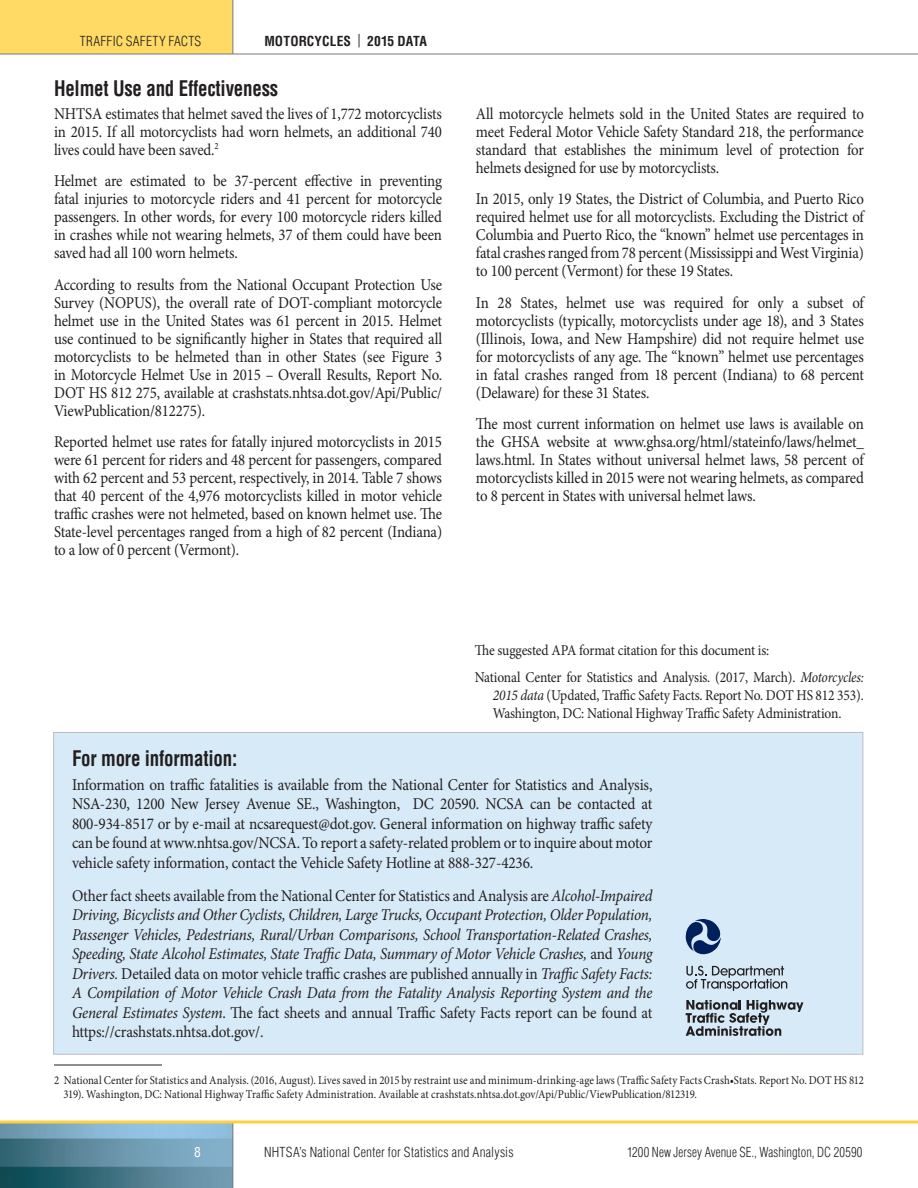
<style>
.page{position:relative;width:918px;height:1188px;background:#fff}
.page>*{position:absolute;margin:0;border:0;box-sizing:border-box;transform-origin:0 0}
.HeadA{font:700 condensed 21px "Helvetica LT Std";letter-spacing:-.01em;color:#231f20;scale:.9 1}
.Body{font:16.5px/18px "Minion Pro";letter-spacing:-.01em;color:#231f20;text-align:justify;scale:.9 1}
.Body-2{font:italic 16.5px/19.5px "Minion Pro";letter-spacing:-.02em;color:#231f20;text-align:justify;scale:.92 1}
.Body-3{font:16.5px/19.5px "Minion Pro";letter-spacing:-.01em;color:#231f20;text-align:justify;scale:.92 1}
.Citation{font:15px/18px "Minion Pro";letter-spacing:-.01em;color:#231f20;text-align:justify;scale:.9 1}
.t1{font:300 condensed 13.5px "Helvetica LT Std";letter-spacing:.01em;color:#231f20}
.t2{font:300 condensed 13.5px "Helvetica LT Std";letter-spacing:.01em;color:#231f20;scale:.93 1}
.t3{font:700 condensed 13.5px "Helvetica LT Std";letter-spacing:.005em;color:#231f20}
.t4{font:condensed 13.5px "Helvetica LT Std";color:#fff}
.Body-4{font:12px/13.5px "Minion Pro";letter-spacing:.005em;color:#231f20;scale:.9 1}
.s1{font-weight:400}
.s2{font-style:italic}
.s3{font-style:normal}
</style>
<div class="page">
<div style="left:0;top:0;width:233px;height:54px;background:#ffda64"></div>
<img style="left:0;top:1124px;width:232px;height:64px">
<hr style="left:232px;top:1122px;width:1px;height:66px;background:#76787b">
<hr style="left:232px;top:0;width:1px;height:54px;background:#76787b">
<svg style="left:0;top:1120px;width:918px;height:4px;background:#fbd96c"></svg>
<hr style="left:0;top:54px;width:918px;height:1px;background:#76787b">
<hr style="left:54px;top:1065px;width:108px;height:1px;background:#231f20">
<div style="left:54px;top:732px;width:809px;height:322px;background:#d7eaf7"></div>
<svg style="left:685px;top:919px;width:36px;height:36px"></svg>
<svg style="left:686px;top:966px;width:101px;height:25px"></svg>
<svg style="left:686px;top:1000px;width:117px;height:36px"></svg>
<p class="t1" style="left:80px;top:32px;width:123px">TRAFFIC SAFETY FACTS</p>
<p class="t3" style="left:264px;top:32px;width:164px">MOTORCYCLES <span class="s1">|</span> 2015 DATA</p>
<p class="HeadA" style="left:54px;top:75px;width:251px">Helmet Use and Effectiveness</p>
<p class="Body" style="left:54px;top:104px;width:433px">NHTSA estimates that helmet saved the lives of 1,772 motorcyclists in 2015. If all motorcyclists had worn helmets, an additional 740 lives could have been saved.<sup>2</sup></p>
<p class="Body" style="left:54px;top:172px;width:433px">Helmet are estimated to be 37-percent effective in preventing fatal injuries to motorcycle riders and 41 percent for motorcycle passengers. In other words, for every 100 motorcycle riders killed in crashes while not wearing helmets, 37 of them could have been saved had all 100 worn helmets.</p>
<p class="Body" style="left:54px;top:275px;width:433px">According to results from the National Occupant Protection Use Survey (NOPUS), the overall rate of DOT-compliant motorcycle helmet use in the United States was 61 percent in 2015. Helmet use continued to be significantly higher in States that required all motorcyclists to be helmeted than in other States (see Figure 3 in Motorcycle Helmet Use in 2015 – Overall Results, Report No.<br>DOT HS 812 275, available at crashstats.nhtsa.dot.gov/Api/Public/ ViewPublication/812275).</p>
<p class="Body" style="left:54px;top:433px;width:433px">Reported helmet use rates for fatally injured motorcyclists in 2015 were 61 percent for riders and 48 percent for passengers, compared with 62 percent and 53 percent, respectively, in 2014. Table 7 shows that 40 percent of the 4,976 motorcyclists killed in motor vehicle traffic crashes were not helmeted, based on known helmet use. The State-level percentages ranged from a high of 82 percent (Indiana) to a low of 0 percent (Vermont).</p>
<p class="Body" style="left:476px;top:104px;width:433px">All motorcycle helmets sold in the United States are required to meet Federal Motor Vehicle Safety Standard 218, the performance standard that establishes the minimum level of protection for helmets designed for use by motorcyclists.</p>
<p class="Body" style="left:476px;top:190px;width:433px">In 2015, only 19 States, the District of Columbia, and Puerto Rico required helmet use for all motorcyclists. Excluding the District of Columbia and Puerto Rico, the “known” helmet use percentages in fatal crashes ranged from 78 percent (Mississippi and West Virginia) to 100 percent (Vermont) for these 19 States.</p>
<p class="Body" style="left:476px;top:293px;width:433px">In 28 States, helmet use was required for only a subset of motorcyclists (typically, motorcyclists under age 18), and 3 States (Illinois, Iowa, and New Hampshire) did not require helmet use for motorcyclists of any age. The “known” helmet use percentages in fatal crashes ranged from 18 percent (Indiana) to 68 percent (Delaware) for these 31 States.</p>
<p class="Body" style="left:476px;top:415px;width:433px">The most current information on helmet use laws is available on the GHSA website at www.ghsa.org/html/stateinfo/laws/helmet_ laws.html. In States without universal helmet laws, 58 percent of motorcyclists killed in 2015 were not wearing helmets, as compared to 8 percent in States with universal helmet laws.</p>
<p class="Citation" style="left:475px;top:641px;width:329px">The suggested APA format citation for this document is:</p>
<p class="Citation" style="left:493px;top:668px;width:414px;text-indent:-18px">National Center for Statistics and Analysis. (2017, March). <span class="s2">Motorcycles:<br>2015 data</span> (Updated, Traffic Safety Facts. Report No. DOT HS 812 353).<br>Washington, DC: National Highway Traffic Safety Administration.</p>
<p class="HeadA" style="left:72px;top:745px;width:185px">For more information:</p>
<p class="Body-3" style="left:72px;top:775px;width:633px">Information on traffic fatalities is available from the National Center for Statistics and Analysis, NSA-230, 1200 New Jersey Avenue SE., Washington, DC 20590. NCSA can be contacted at 800-934-8517 or by e-mail at ncsarequest@dot.gov. General information on highway traffic safety can be found at www.nhtsa.gov/NCSA. To report a safety-related problem or to inquire about motor vehicle safety information, contact the Vehicle Safety Hotline at 888-327-4236.</p>
<p class="Body-2" style="left:72px;top:886px;width:632px"><span class="s3">Other fact sheets available from the National Center for Statistics and Analysis are</span> Alcohol-Impaired Driving, Bicyclists and Other Cyclists, Children, Large Trucks, Occupant Protection, Older Population, Passenger Vehicles, Pedestrians, Rural/Urban Comparisons, School Transportation-Related Crashes, Speeding, State Alcohol Estimates, State Traffic Data, Summary of Motor Vehicle Crashes, <span class="s3">and</span> Young Drivers. <span class="s3">Detailed data on motor vehicle traffic crashes are published annually in</span> Traffic Safety Facts:<br>A Compilation of Motor Vehicle Crash Data from the Fatality Analysis Reporting System and the General Estimates System<span class="s3">. The fact sheets and annual Traffic Safety Facts report can be found at https://crashstats.nhtsa.dot.gov/.</span></p>
<p class="Body-4" style="left:64px;top:1074px;width:891px;text-indent:-10px">2 National Center for Statistics and Analysis. (2016, August). Lives saved in 2015 by restraint use and minimum-drinking-age laws (Traffic Safety Facts Crash•Stats. Report No. DOT HS 812<br>319). Washington, DC: National Highway Traffic Safety Administration. Available at crashstats.nhtsa.dot.gov/Api/Public/ViewPublication/812319.</p>
<p class="t4" style="left:194px;top:1144px;width:8px">8</p>
<p class="t1" style="left:264px;top:1144px;width:251px">NHTSA’s National Center for Statistics and Analysis</p>
<p class="t2" style="left:627px;top:1144px;width:255px">1200 New Jersey Avenue SE., Washington, DC 20590</p>
</div>
